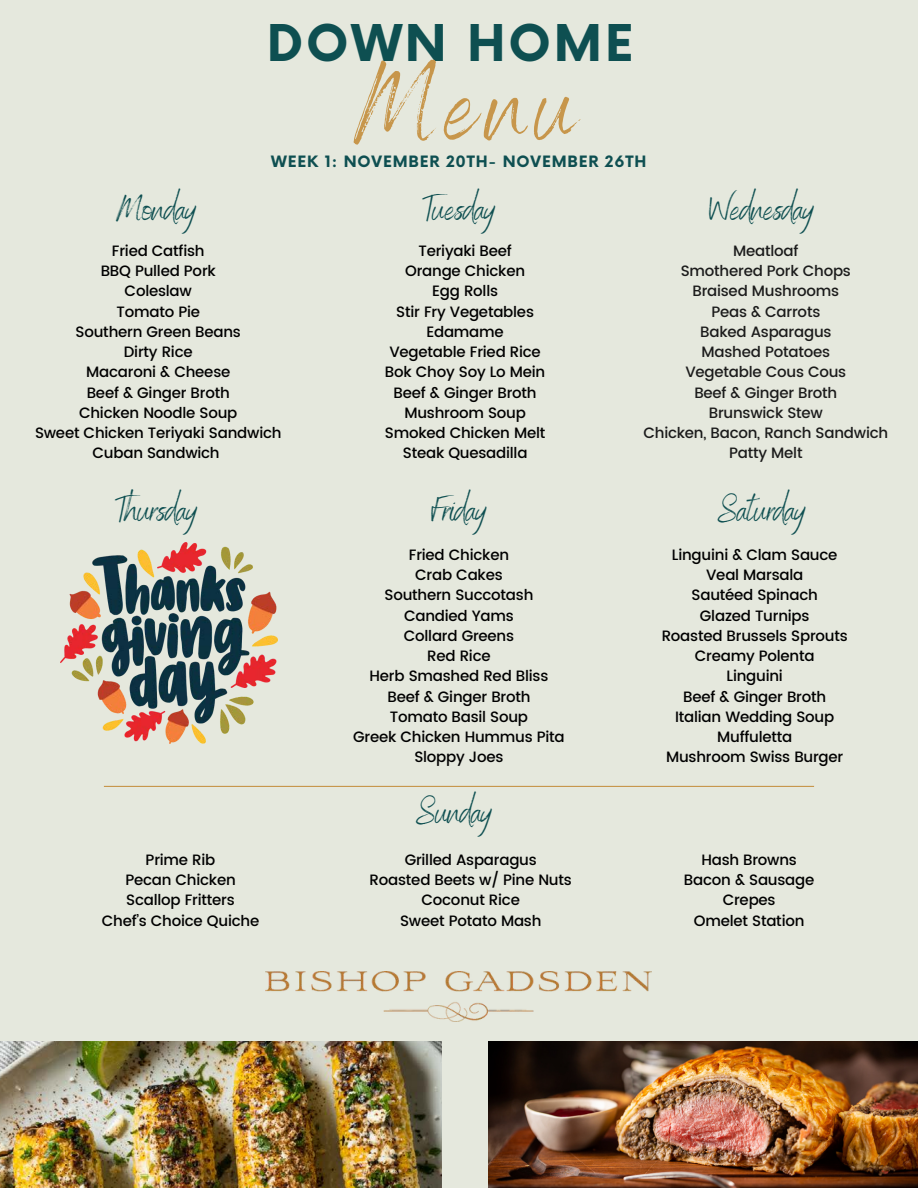
<style>
.page{position:relative;width:918px;height:1188px;background:#e5e8dd}
.page>*{position:absolute;margin:0;border:0;box-sizing:border-box;transform-origin:0 0}
.t1{font:112.05px "Benedict";color:#c7964b}
.t2{font:700 49.35px "Now";letter-spacing:.055em;color:#0e4f51}
.t3{font:35.85px "Benedict";letter-spacing:-.015em;color:#0e4f51}
.t4{font:700 15.3px "Now";letter-spacing:.055em;color:#0e4f51}
.t5{font:500 15px "Poppins";letter-spacing:-.015em;color:#000}
.t6{font:500 15px "Poppins";letter-spacing:-.015em;color:#1b1b1b}
</style>
<div class="page">
<hr style="left:104px;top:786px;width:710px;height:1px;background:#c7964b">
<img style="left:266px;top:972px;width:386px;height:49px">
<img style="left:0;top:1042px;width:442px;height:146px">
<img style="left:489px;top:1042px;width:429px;height:146px">
<img style="left:60px;top:543px;width:217px;height:201px">
<p class="t2" style="left:267px;top:17px;width:368px">DOWN HOME</p>
<p class="t1" style="left:354px;top:32px;width:224px">Menu</p>
<p class="t4" style="left:271px;top:154px;width:377px">WEEK 1: NOVEMBER 20TH- NOVEMBER 26TH</p>
<p class="t3" style="left:116px;top:186px;width:82px">Monday</p>
<p class="t3" style="left:423px;top:186px;width:74px">Tuesday</p>
<p class="t3" style="left:709px;top:186px;width:106px">Wednesday</p>
<p class="t5" style="left:112px;top:242px;width:94px">Fried Catfish</p>
<p class="t5" style="left:101px;top:262px;width:117px">BBQ Pulled Pork</p>
<p class="t5" style="left:125px;top:282px;width:69px">Coleslaw</p>
<p class="t5" style="left:117px;top:303px;width:85px">Tomato Pie</p>
<p class="t5" style="left:76px;top:323px;width:167px">Southern Green Beans</p>
<p class="t5" style="left:124px;top:343px;width:70px">Dirty Rice</p>
<p class="t5" style="left:86px;top:363px;width:146px">Macaroni &amp; Cheese</p>
<p class="t5" style="left:87px;top:384px;width:145px">Beef &amp; Ginger Broth</p>
<p class="t5" style="left:79px;top:404px;width:160px">Chicken Noodle Soup</p>
<p class="t5" style="left:35px;top:424px;width:248px">Sweet Chicken Teriyaki Sandwich</p>
<p class="t5" style="left:93px;top:444px;width:129px">Cuban Sandwich</p>
<p class="t5" style="left:419px;top:242px;width:95px">Teriyaki Beef</p>
<p class="t5" style="left:405px;top:262px;width:121px">Orange Chicken</p>
<p class="t5" style="left:432px;top:282px;width:67px">Egg Rolls</p>
<p class="t5" style="left:396px;top:303px;width:139px">Stir Fry Vegetables</p>
<p class="t5" style="left:426px;top:323px;width:79px">Edamame</p>
<p class="t5" style="left:389px;top:343px;width:153px">Vegetable Fried Rice</p>
<p class="t5" style="left:385px;top:363px;width:162px">Bok Choy Soy Lo Mein</p>
<p class="t5" style="left:394px;top:384px;width:145px">Beef &amp; Ginger Broth</p>
<p class="t5" style="left:404px;top:404px;width:123px">Mushroom Soup</p>
<p class="t5" style="left:385px;top:424px;width:162px">Smoked Chicken Melt</p>
<p class="t5" style="left:403px;top:444px;width:126px">Steak Quesadilla</p>
<p class="t6" style="left:733px;top:242px;width:67px">Meatloaf</p>
<p class="t6" style="left:681px;top:262px;width:172px">Smothered Pork Chops</p>
<p class="t6" style="left:692px;top:282px;width:148px">Braised Mushrooms</p>
<p class="t6" style="left:711px;top:303px;width:110px">Peas &amp; Carrots</p>
<p class="t6" style="left:700px;top:323px;width:133px">Baked Asparagus</p>
<p class="t6" style="left:702px;top:343px;width:130px">Mashed Potatoes</p>
<p class="t6" style="left:685px;top:363px;width:162px">Vegetable Cous Cous</p>
<p class="t6" style="left:694px;top:384px;width:145px">Beef &amp; Ginger Broth</p>
<p class="t6" style="left:709px;top:404px;width:116px">Brunswick Stew</p>
<p class="t6" style="left:643px;top:424px;width:246px">Chicken, Bacon, Ranch Sandwich</p>
<p class="t6" style="left:729px;top:444px;width:75px">Patty Melt</p>
<p class="t3" style="left:115px;top:487px;width:84px">Thursday</p>
<p class="t3" style="left:431px;top:487px;width:57px">Friday</p>
<p class="t3" style="left:718px;top:487px;width:90px">Saturday</p>
<p class="t5" style="left:146px;top:851px;width:71px">Prime Rib</p>
<p class="t5" style="left:125px;top:871px;width:112px">Pecan Chicken</p>
<p class="t5" style="left:126px;top:891px;width:110px">Scallop Fritters</p>
<p class="t5" style="left:102px;top:912px;width:159px">Chef’s Choice Quiche</p>
<p class="t5" style="left:409px;top:546px;width:102px">Fried Chicken</p>
<p class="t5" style="left:415px;top:566px;width:89px">Crab Cakes</p>
<p class="t5" style="left:385px;top:586px;width:150px">Southern Succotash</p>
<p class="t5" style="left:404px;top:607px;width:111px">Candied Yams</p>
<p class="t5" style="left:404px;top:627px;width:112px">Collard Greens</p>
<p class="t5" style="left:427px;top:647px;width:65px">Red Rice</p>
<p class="t5" style="left:370px;top:667px;width:180px">Herb Smashed Red Bliss</p>
<p class="t5" style="left:387px;top:688px;width:145px">Beef &amp; Ginger Broth</p>
<p class="t5" style="left:390px;top:708px;width:140px">Tomato Basil Soup</p>
<p class="t5" style="left:353px;top:728px;width:213px">Greek Chicken Hummus Pita</p>
<p class="t5" style="left:414px;top:748px;width:91px">Sloppy Joes</p>
<p class="t3" style="left:416px;top:788px;width:77px">Sunday</p>
<p class="t5" style="left:405px;top:851px;width:134px">Grilled Asparagus</p>
<p class="t5" style="left:370px;top:871px;width:204px">Roasted Beets w/ Pine Nuts</p>
<p class="t5" style="left:422px;top:891px;width:100px">Coconut Rice</p>
<p class="t5" style="left:400px;top:912px;width:143px">Sweet Potato Mash</p>
<p class="t5" style="left:672px;top:546px;width:167px">Linguini &amp; Clam Sauce</p>
<p class="t5" style="left:706px;top:566px;width:99px">Veal Marsala</p>
<p class="t5" style="left:692px;top:586px;width:128px">Sautéed Spinach</p>
<p class="t5" style="left:700px;top:607px;width:111px">Glazed Turnips</p>
<p class="t5" style="left:662px;top:627px;width:188px">Roasted Brussels Sprouts</p>
<p class="t5" style="left:695px;top:647px;width:121px">Creamy Polenta</p>
<p class="t5" style="left:727px;top:667px;width:58px">Linguini</p>
<p class="t5" style="left:683px;top:688px;width:145px">Beef &amp; Ginger Broth</p>
<p class="t5" style="left:675px;top:708px;width:161px">Italian Wedding Soup</p>
<p class="t5" style="left:717px;top:728px;width:77px">Muffuletta</p>
<p class="t5" style="left:666px;top:748px;width:179px">Mushroom Swiss Burger</p>
<p class="t5" style="left:701px;top:851px;width:97px">Hash Browns</p>
<p class="t5" style="left:684px;top:871px;width:132px">Bacon &amp; Sausage</p>
<p class="t5" style="left:723px;top:891px;width:54px">Crepes</p>
<p class="t5" style="left:694px;top:912px;width:112px">Omelet Station</p>
</div>
